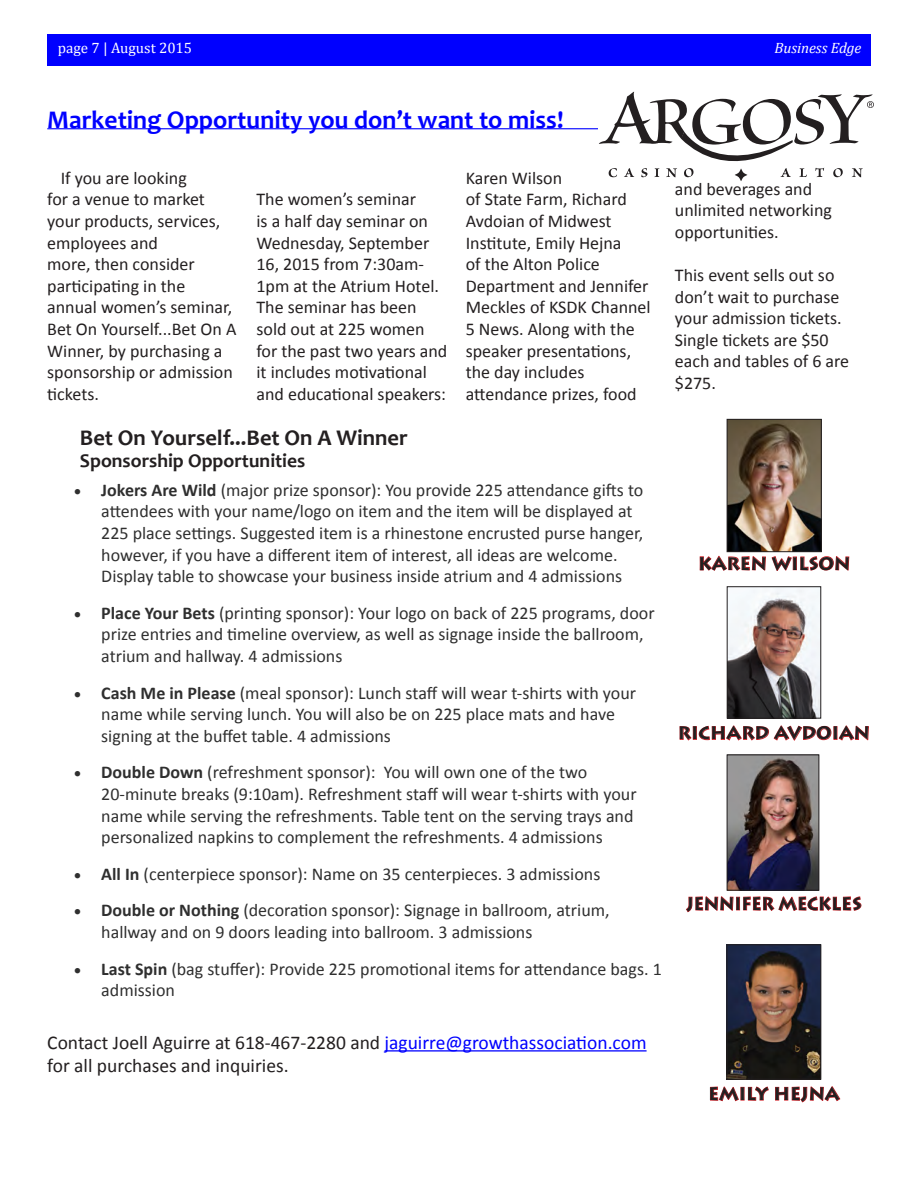
<style>
.page{position:relative;width:918px;height:1188px;background:#fff}
.page>*{position:absolute;margin:0;border:0;box-sizing:border-box;transform-origin:0 0}
.Article_headline{font:700 25.5px "Candara";color:#00f}
.picture_caption{font:700 22.5px "Candara";color:#231f20}
.t1{font:19.5px/23.4px "Calibri";color:#231f20}
.picture_caption-2{font:700 19.5px "Candara";color:#231f20}
.t2{font:18px/21.6px "Calibri";color:#2f2f2f}
.article_copy{font:18px/21.6px "Calibri";color:#231f20}
.t3{font:700 18px "Lithos Pro";color:#231f20}
.t4{font:700 18px "Lithos Pro";color:#231f20;scale:.94 1}
.t5{font:15px "Cambria";color:#fff}
.t6{font:italic 15px "Cambria";color:#fff}
.s1{font-weight:700}
.s2{color:#00f}
</style>
<div class="page">
<div style="left:47px;top:34px;width:824px;height:31px;background:#00f"></div>
<hr style="left:47px;top:128px;width:552px;height:1px;background:#00f">
<svg style="left:599px;top:92px;width:275px;height:89px"></svg>
<img style="left:729px;top:421px;width:91px;height:129px">
<div style="left:727px;top:419px;width:95px;height:133px;border:1px solid #231f20"></div>
<img style="left:729px;top:588px;width:90px;height:129px">
<div style="left:727px;top:586px;width:94px;height:133px;border:1px solid #231f20"></div>
<img style="left:729px;top:757px;width:88px;height:132px">
<div style="left:727px;top:755px;width:92px;height:136px;border:1px solid #231f20"></div>
<svg style="left:699px;top:556px;width:150px;height:15px"></svg>
<svg style="left:686px;top:896px;width:176px;height:17px"></svg>
<img style="left:729px;top:947px;width:90px;height:131px">
<div style="left:727px;top:945px;width:94px;height:135px;border:1px solid #231f20"></div>
<svg style="left:710px;top:1086px;width:59px;height:16px"></svg>
<svg style="left:775px;top:1086px;width:66px;height:17px"></svg>
<hr style="left:385px;top:1050px;width:262px;height:2px;background:#00f">
<svg style="left:679px;top:725px;width:190px;height:16px"></svg>
<p class="t5" style="left:58px;top:39px;width:136px">page 7 | August 2015</p>
<p class="t6" style="left:774px;top:37px;width:89px">Business Edge</p>
<p class="Article_headline" style="left:47px;top:104px;width:518px">Marketing Opportunity you don’t want to miss!</p>
<p class="article_copy" style="left:47px;top:167px;width:191px;text-indent:14px">If you are looking<br>for a venue to market your products, services, employees and<br>more, then consider participating in the annual women’s seminar,<br>Bet On Yourself...Bet On A<br>Winner, by purchasing a sponsorship or admission tickets.</p>
<p class="article_copy" style="left:466px;top:167px;width:186px">Karen Wilson<br>of State Farm, Richard<br>Avdoian of Midwest<br>Institute, Emily Hejna<br>of the Alton Police<br>Department and Jennifer<br>Meckles of KSDK Channel<br>5 News. Along with the speaker presentations, the day includes attendance prizes, food</p>
<p class="article_copy" style="left:675px;top:178px;width:159px">and beverages and unlimited networking opportunities.</p>
<p class="article_copy" style="left:256px;top:189px;width:192px">The women’s seminar<br>is a half day seminar on<br>Wednesday, September<br>16, 2015 from 7:30am-<br>1pm at the Atrium Hotel.<br>The seminar has been sold out at 225 women for the past two years and it includes motivational and educational speakers:</p>
<p class="article_copy" style="left:675px;top:264px;width:176px">This event sells out so don’t wait to purchase your admission tickets.<br>Single tickets are $50 each and tables of 6 are $275.</p>
<p class="picture_caption" style="left:80px;top:423px;width:329px">Bet On Yourself...Bet On A Winner</p>
<p class="picture_caption-2" style="left:80px;top:449px;width:227px">Sponsorship Opportunities</p>
<p class="t2" style="left:101px;top:479px;width:544px;text-indent:-27px">• <span class="s1">Jokers Are Wild</span> (major prize sponsor): You provide 225 attendance gifts to attendees with your name/logo on item and the item will be displayed at 225 place settings. Suggested item is a rhinestone encrusted purse hanger, however, if you have a different item of interest, all ideas are welcome.<br>Display table to showcase your business inside atrium and 4 admissions</p>
<p class="t2" style="left:101px;top:602px;width:555px;text-indent:-27px">• <span class="s1">Place Your Bets</span> (printing sponsor): Your logo on back of 225 programs, door prize entries and timeline overview, as well as signage inside the ballroom, atrium and hallway. 4 admissions</p>
<p class="t2" style="left:101px;top:682px;width:536px;text-indent:-27px">• <span class="s1">Cash Me in Please</span> (meal sponsor): Lunch staff will wear t-shirts with your name while serving lunch. You will also be on 225 place mats and have signing at the buffet table. 4 admissions</p>
<p class="t2" style="left:101px;top:762px;width:537px;text-indent:-27px">• <span class="s1">Double Down</span> (refreshment sponsor): You will own one of the two 20-minute breaks (9:10am). Refreshment staff will wear t-shirts with your name while serving the refreshments. Table tent on the serving trays and personalized napkins to complement the refreshments. 4 admissions</p>
<p class="t2" style="left:74px;top:863px;width:528px">• <span class="s1">All In</span> (centerpiece sponsor): Name on 35 centerpieces. 3 admissions</p>
<p class="t2" style="left:101px;top:900px;width:510px;text-indent:-27px">• <span class="s1">Double or Nothing</span> (decoration sponsor): Signage in ballroom, atrium, hallway and on 9 doors leading into ballroom. 3 admissions</p>
<p class="t2" style="left:101px;top:958px;width:562px;text-indent:-27px">• <span class="s1">Last Spin</span> (bag stuffer): Provide 225 promotional items for attendance bags. 1 admission</p>
<p class="t1" style="left:47px;top:1031px;width:601px">Contact Joell Aguirre at 618-467-2280 and <span class="s2">jaguirre@growthassociation.com </span>for all purchases and inquiries.</p>
<p class="t3" style="left:698px;top:553px;width:154px">KAREN WILSON</p>
<p class="t3" style="left:678px;top:722px;width:194px">RICHARD AVDOIAN</p>
<p class="t4" style="left:686px;top:893px;width:188px">JENNIFER MECKLES</p>
<p class="t3" style="left:708px;top:1083px;width:133px">EMILY HEJNA</p>
</div>
